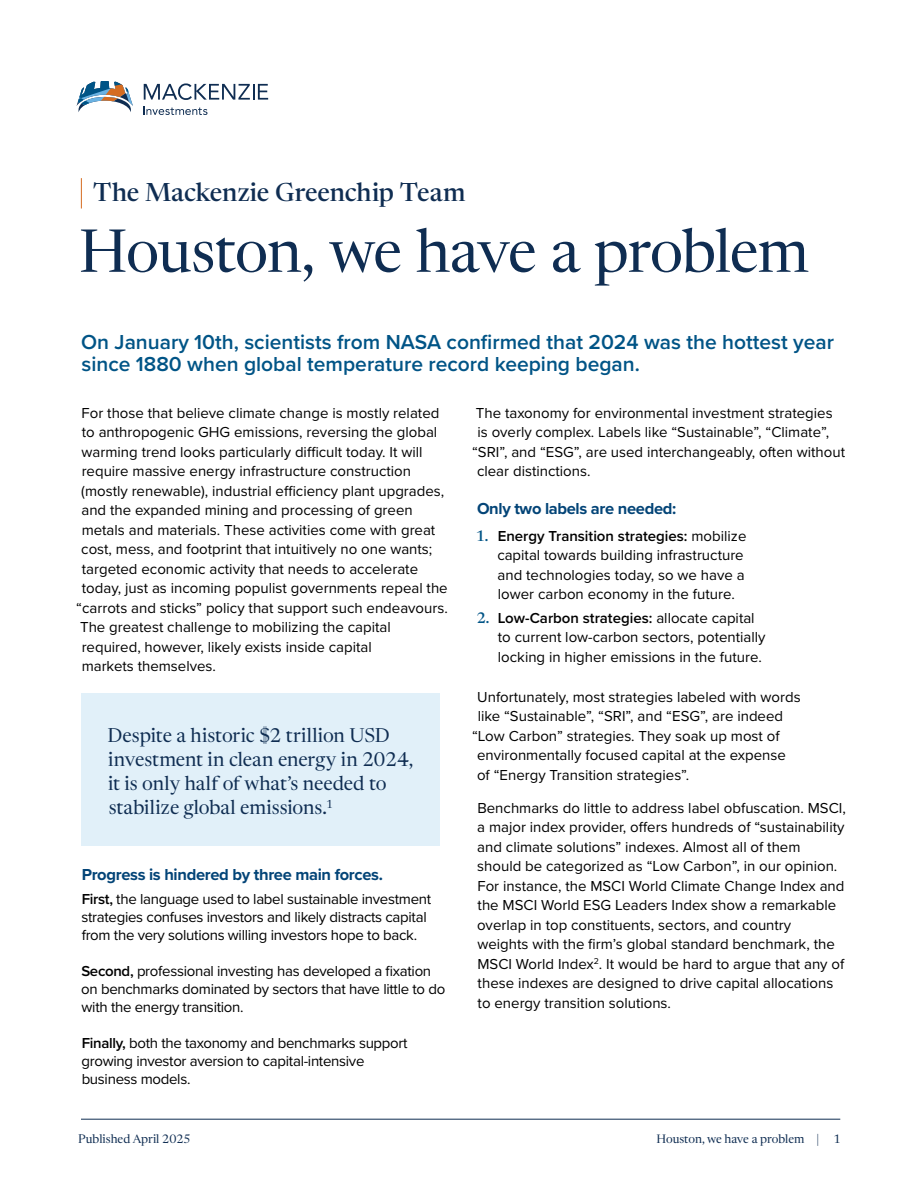
<style>
.page{position:relative;width:918px;height:1188px;background:#fff}
.page>*{position:absolute;margin:0;border:0;box-sizing:border-box;transform-origin:0 0}
.t1{font:60px "Newsreader 60 pt";letter-spacing:-.02em;color:#0f2d52}
.Category{font:500 25.5px "Newsreader 60 pt";letter-spacing:-.01em;color:#0f2d52}
.Intro-copy{font:600 21px/22.5px "Proxima Nova";color:#005486}
.Intro{font:19.5px/24px "Newsreader 60 pt";color:#0f2d52}
.t2{font:700 16.5px "Proxima Nova";letter-spacing:-.02em;color:#034477}
.Body_10_13{font:15px/19.5px "Proxima Nova";color:#000}
.Body-blue{font:15px/18px "Proxima Nova";letter-spacing:-.02em;color:#000}
.t3{font:12px "Newsreader 60 pt";color:#0f2d52}
.s1{font-family:"Newsreader 60 pt";font-weight:500;color:#005486}
.s2{font-weight:600}
</style>
<div class="page">
<div style="left:81px;top:694px;width:359px;height:152px;background:#e1f0f9"></div>
<hr style="left:81px;top:1119px;width:759px;height:1px;background:#0f2d52">
<svg style="left:144px;top:83px;width:124px;height:17px"></svg>
<svg style="left:144px;top:106px;width:63px;height:9px"></svg>
<svg style="left:76px;top:81px;width:57px;height:31px"></svg>
<hr style="left:81px;top:178px;width:1px;height:31px;background:#d56c21">
<p class="Category" style="left:93px;top:172px;width:374px">The Mackenzie Greenchip Team</p>
<h1 class="t1" style="left:79px;top:204px;width:732px">Houston, we have a problem</h1>
<p class="Intro-copy" style="left:81px;top:330px;width:754px">On January 10th, scientists from NASA confirmed that 2024 was the hottest year since 1880 when global temperature record keeping began.</p>
<p class="Body_10_13" style="left:82px;top:402px;width:359px">For those that believe climate change is mostly related</p>
<p class="Body_10_13" style="left:82px;top:422px;width:357px">to anthropogenic GHG emissions, reversing the global</p>
<p class="Body_10_13" style="left:82px;top:441px;width:342px">warming trend looks particularly difficult today. It will</p>
<p class="Body_10_13" style="left:82px;top:461px;width:331px">require massive energy infrastructure construction</p>
<p class="Body_10_13" style="left:81px;top:480px;width:365px">(mostly renewable), industrial efficiency plant upgrades,</p>
<p class="Body_10_13" style="left:81px;top:500px;width:333px">and the expanded mining and processing of green</p>
<p class="Body_10_13" style="left:82px;top:519px;width:355px">metals and materials. These activities come with great</p>
<p class="Body_10_13" style="left:81px;top:539px;width:353px">cost, mess, and footprint that intuitively no one wants;</p>
<p class="Body_10_13" style="left:82px;top:558px;width:338px">targeted economic activity that needs to accelerate</p>
<p class="Body_10_13" style="left:82px;top:578px;width:367px">today, just as incoming populist governments repeal the</p>
<p class="Body_10_13" style="left:76px;top:597px;width:373px">“carrots and sticks” policy that support such endeavours.</p>
<p class="Body_10_13" style="left:80px;top:617px;width:312px">The greatest challenge to mobilizing the capital</p>
<p class="Body_10_13" style="left:82px;top:636px;width:292px">required, however, likely exists inside capital</p>
<p class="Body_10_13" style="left:82px;top:656px;width:136px">markets themselves.</p>
<p class="Body_10_13" style="left:476px;top:402px;width:358px">The taxonomy for environmental investment strategies</p>
<p class="Body_10_13" style="left:477px;top:422px;width:353px">is overly complex. Labels like “Sustainable”, “Climate”,</p>
<p class="Body_10_13" style="left:472px;top:441px;width:375px">“SRI”, and “ESG”, are used interchangeably, often without</p>
<p class="Body_10_13" style="left:477px;top:461px;width:115px">clear distinctions.</p>
<h2 class="t2" style="left:477px;top:497px;width:201px">Only two labels are needed:</h2>
<p class="Body_10_13" style="left:497px;top:525px;width:251px;text-indent:-22px"><span class="s1">1.</span> <span class="s2">Energy Transition strategies:</span> mobilize capital towards building infrastructure and technologies today, so we have a lower carbon economy in the future.</p>
<p class="Body_10_13" style="left:498px;top:607px;width:269px;text-indent:-21px"><span class="s1">2.</span> <span class="s2">Low-Carbon strategies:</span> allocate capital to current low-carbon sectors, potentially locking in higher emissions in the future.</p>
<p class="Body_10_13" style="left:477px;top:686px;width:325px">Unfortunately, most strategies labeled with words</p>
<p class="Body_10_13" style="left:478px;top:706px;width:307px">like “Sustainable”, “SRI”, and “ESG”, are indeed</p>
<p class="Body_10_13" style="left:472px;top:725px;width:309px">“Low Carbon” strategies. They soak up most of</p>
<p class="Body_10_13" style="left:477px;top:745px;width:310px">environmentally focused capital at the expense</p>
<p class="Body_10_13" style="left:477px;top:764px;width:214px">of “Energy Transition strategies”.</p>
<p class="Body_10_13" style="left:477px;top:797px;width:370px">Benchmarks do little to address label obfuscation. MSCI, a major index provider, offers hundreds of “sustainability and climate solutions” indexes. Almost all of them should be categorized as “Low Carbon”, in our opinion.<br>For instance, the MSCI World Climate Change Index and the MSCI World ESG Leaders Index show a remarkable overlap in top constituents, sectors, and country weights with the firm’s global standard benchmark, the MSCI World Index<sup>2</sup>. It would be hard to argue that any of these indexes are designed to drive capital allocations to energy transition solutions.</p>
<p class="Intro" style="left:108px;top:722px;width:307px">Despite a historic $2 trillion USD investment in clean energy in 2024, it is only half of what’s needed to stabilize global emissions.<sup>1</sup></p>
<h2 class="t2" style="left:82px;top:862px;width:303px">Progress is hindered by three main forces.</h2>
<p class="Body-blue" style="left:81px;top:890px;width:351px"><span class="s2">First,</span> the language used to label sustainable investment strategies confuses investors and likely distracts capital from the very solutions willing investors hope to back.</p>
<p class="Body-blue" style="left:81px;top:962px;width:366px"><span class="s2">Second,</span> professional investing has developed a fixation on benchmarks dominated by sectors that have little to do with the energy transition.</p>
<p class="Body-blue" style="left:81px;top:1034px;width:328px"><span class="s2">Finally,</span> both the taxonomy and benchmarks support growing investor aversion to capital-intensive business models.</p>
<p class="t3" style="left:78px;top:1130px;width:114px">Published April 2025</p>
<p class="t3" style="left:657px;top:1130px;width:186px">Houston, we have a problem | 1</p>
</div>
